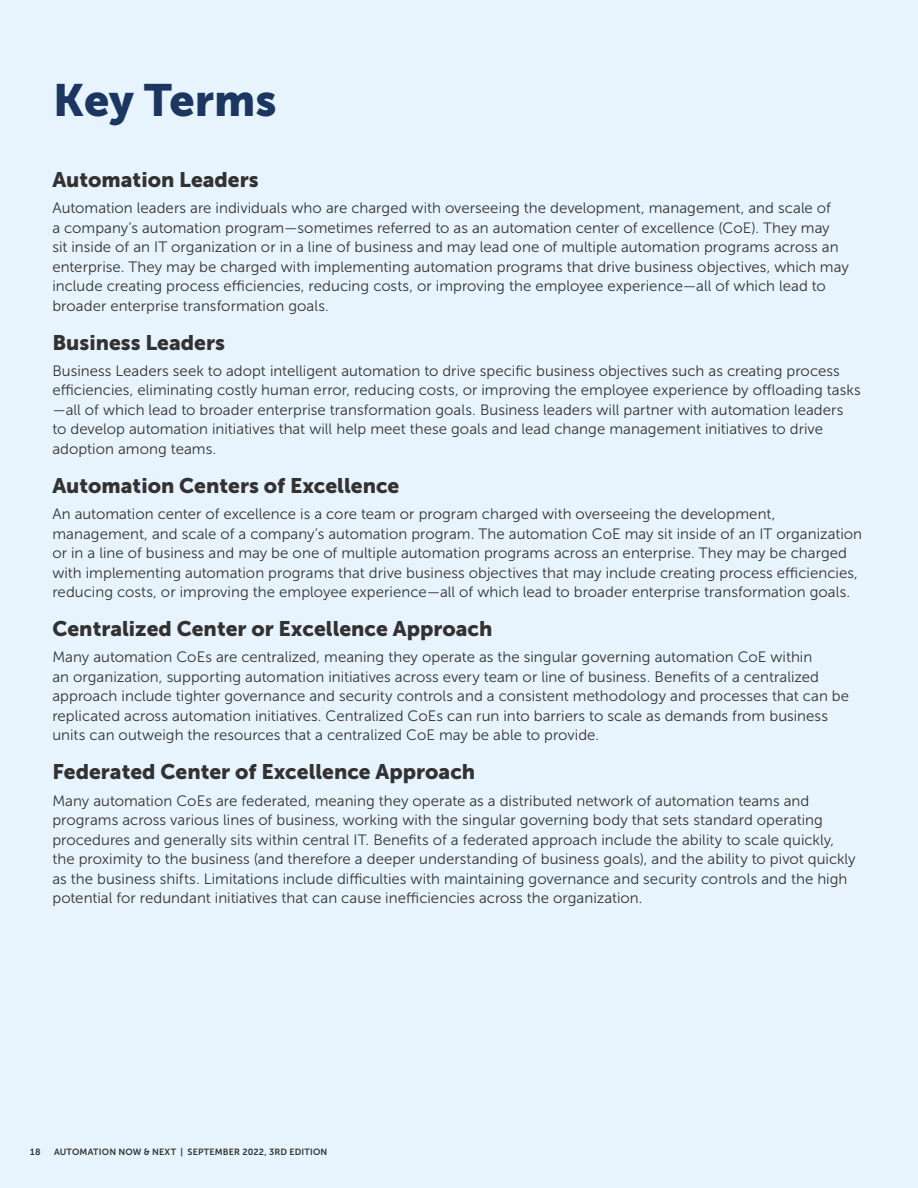
<style>
.page{position:relative;width:918px;height:1188px;background:#e8f4fd}
.page>*{position:absolute;margin:0;border:0;box-sizing:border-box;transform-origin:0 0}
.t1{font:45px "Museo Sans 900";color:#1b3660}
.t2{font:21px "Museo Sans 900";color:#333233}
.t3{font:15px/19.5px "Museo Sans 300";letter-spacing:.005em;color:#333}
.t4{font:9px "Museo Sans 700";letter-spacing:.02em;color:#333232}
.t5{font:9px "Museo Sans 700";color:#343334}
</style>
<div class="page">
<hr style="left:917px;top:0;width:1px;height:973px;background:#0d4574">
<h1 class="t1" style="left:53px;top:74px;width:225px">Key Terms</h1>
<h2 class="t2" style="left:52px;top:167px;width:208px">Automation Leaders</h2>
<p class="t3" style="left:52px;top:198px;width:798px">Automation leaders are individuals who are charged with overseeing the development, management, and scale of<br>a company’s automation program—sometimes referred to as an automation center of excellence (CoE). They may<br>sit inside of an IT organization or in a line of business and may lead one of multiple automation programs across an enterprise. They may be charged with implementing automation programs that drive business objectives, which may include creating process efficiencies, reducing costs, or improving the employee experience—all of which lead to broader enterprise transformation goals.</p>
<h2 class="t2" style="left:52px;top:330px;width:174px">Business Leaders</h2>
<p class="t3" style="left:52px;top:361px;width:810px">Business Leaders seek to adopt intelligent automation to drive specific business objectives such as creating process efficiencies, eliminating costly human error, reducing costs, or improving the employee experience by offloading tasks —all of which lead to broader enterprise transformation goals. Business leaders will partner with automation leaders to develop automation initiatives that will help meet these goals and lead change management initiatives to drive adoption among teams.</p>
<h2 class="t2" style="left:52px;top:473px;width:349px">Automation Centers of Excellence</h2>
<p class="t3" style="left:52px;top:504px;width:811px">An automation center of excellence is a core team or program charged with overseeing the development, management, and scale of a company’s automation program. The automation CoE may sit inside of an IT organization or in a line of business and may be one of multiple automation programs across an enterprise. They may be charged with implementing automation programs that drive business objectives that may include creating process efficiencies, reducing costs, or improving the employee experience—all of which lead to broader enterprise transformation goals.</p>
<h2 class="t2" style="left:52px;top:617px;width:442px">Centralized Center or Excellence Approach</h2>
<p class="t3" style="left:52px;top:647px;width:798px">Many automation CoEs are centralized, meaning they operate as the singular governing automation CoE within<br>an organization, supporting automation initiatives across every team or line of business. Benefits of a centralized approach include tighter governance and security controls and a consistent methodology and processes that can be replicated across automation initiatives. Centralized CoEs can run into barriers to scale as demands from business units can outweigh the resources that a centralized CoE may be able to provide.</p>
<h2 class="t2" style="left:52px;top:760px;width:424px">Federated Center of Excellence Approach</h2>
<p class="t3" style="left:52px;top:791px;width:805px">Many automation CoEs are federated, meaning they operate as a distributed network of automation teams and programs across various lines of business, working with the singular governing body that sets standard operating procedures and generally sits within central IT. Benefits of a federated approach include the ability to scale quickly, the proximity to the business (and therefore a deeper understanding of business goals), and the ability to pivot quickly as the business shifts. Limitations include difficulties with maintaining governance and security controls and the high potential for redundant initiatives that can cause inefficiencies across the organization.</p>
<p class="t5" style="left:30px;top:1147px;width:12px">18</p>
<p class="t4" style="left:54px;top:1147px;width:275px">AUTOMATION NOW &amp; NEXT | SEPTEMBER 2022, 3RD EDITION</p>
</div>
